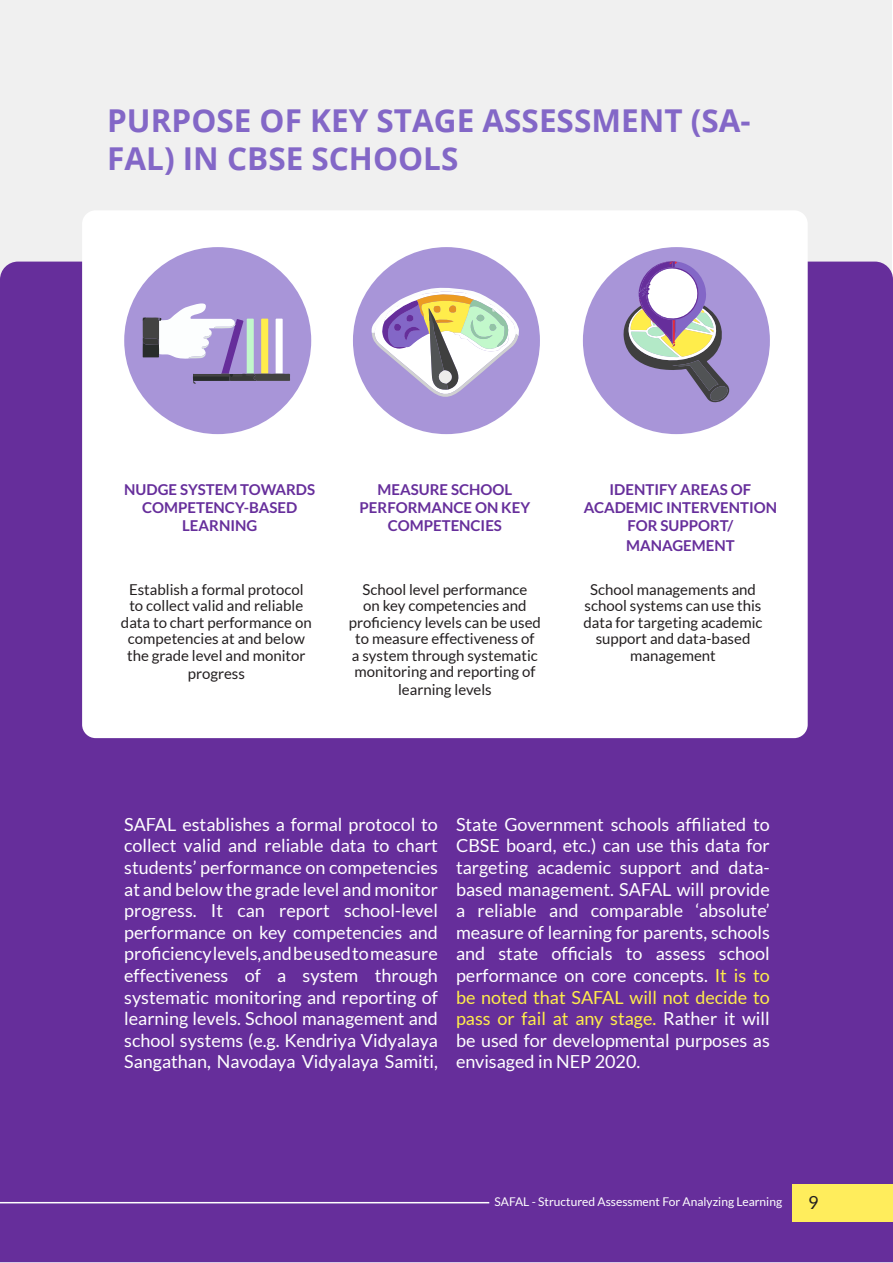
<style>
.page{position:relative;width:893px;height:1263px;background:#fff}
.page>*{position:absolute;margin:0;border:0;box-sizing:border-box;transform-origin:0 0}
.t1{font:700 31.5px/37.8px "Open Sans";color:#8367c7}
.t2{font:18px/21.6px "Lato";color:#fff;text-align:justify}
.t3{font:18px "Lato";color:#231f20}
.t4{font:15px/16.5px "Lato";color:#231f20;text-align:center}
.t5{font:700 15px/18px "Lato";color:#662e9b;text-align:center}
.t6{font:12px "Lato";color:#fff}
.s1{color:#ffed4b}
</style>
<div class="page">
<div style="left:0;top:0;width:892px;height:1261px;background:#f0f0f0"></div>
<div style="left:0;top:262px;width:893px;height:1000px;background:#662e9b"></div>
<div style="left:82px;top:210px;width:726px;height:528px;background:#fff;border-radius:14px"></div>
<hr style="left:0;top:1202px;width:489px;height:1px;background:#fff">
<div style="left:792px;top:1185px;width:101px;height:37px;background:#ffed5c"></div>
<div style="left:583px;top:247px;width:187px;height:187px;background:#a895d8;border-radius:50%"></div>
<svg style="left:623px;top:261px;width:107px;height:142px"></svg>
<div style="left:353px;top:247px;width:187px;height:187px;background:#a895d8;border-radius:50%"></div>
<svg style="left:370px;top:287px;width:149px;height:113px"></svg>
<div style="left:124px;top:247px;width:187px;height:187px;background:#a895d8;border-radius:50%"></div>
<svg style="left:143px;top:303px;width:147px;height:81px"></svg>
<p class="t1" style="left:107px;top:101px;width:645px">PURPOSE OF KEY STAGE ASSESSMENT (SA-<br>FAL) IN CBSE SCHOOLS</p>
<p class="t5" style="left:124px;top:480px;width:192px">NUDGE SYSTEM TOWARDS<br>COMPETENCY-BASED<br>LEARNING</p>
<p class="t5" style="left:360px;top:480px;width:172px">MEASURE SCHOOL<br>PERFORMANCE ON KEY<br>COMPETENCIES</p>
<p class="t5" style="left:584px;top:480px;width:195px">IDENTIFY AREAS OF<br>ACADEMIC INTERVENTION<br>FOR SUPPORT/</p>
<p class="t5" style="left:626px;top:536px;width:110px">MANAGEMENT</p>
<p class="t4" style="left:121px;top:581px;width:192px">Establish a formal protocol to collect valid and reliable data to chart performance on competencies at and below the grade level and monitor</p>
<p class="t4" style="left:188px;top:665px;width:59px">progress</p>
<p class="t4" style="left:349px;top:581px;width:194px">School level performance<br>on key competencies and proficiency levels can be used to measure effectiveness of<br>a system through systematic monitoring and reporting of</p>
<p class="t4" style="left:398px;top:682px;width:95px">learning levels</p>
<p class="t4" style="left:583px;top:581px;width:181px">School managements and school systems can use this data for targeting academic support and data-based management</p>
<p class="t2" style="left:124px;top:813px;width:315px">SAFAL establishes a formal protocol to collect valid and reliable data to chart students’ performance on competencies at and below the grade level and monitor progress. It can report school-level performance on key competencies and proficiency levels, and be used to measure effectiveness of a system through systematic monitoring and reporting of learning levels. School management and school systems (e.g. Kendriya Vidyalaya Sangathan, Navodaya Vidyalaya Samiti,</p>
<p class="t2" style="left:456px;top:813px;width:315px">State Government schools affiliated to CBSE board, etc.) can use this data for targeting academic support and data&shy;based management. SAFAL will provide a reliable and comparable ‘absolute’ measure of learning for parents, schools and state officials to assess school performance on core concepts. <span class="s1">It is to be noted that SAFAL will not decide to pass or fail at any stage.</span> Rather it will be used for developmental purposes as envisaged in NEP 2020.</p>
<p class="t6" style="left:495px;top:1195px;width:289px">SAFAL - Structured Assessment For Analyzing Learning</p>
<p class="t3" style="left:808px;top:1192px;width:12px">9</p>
</div>
